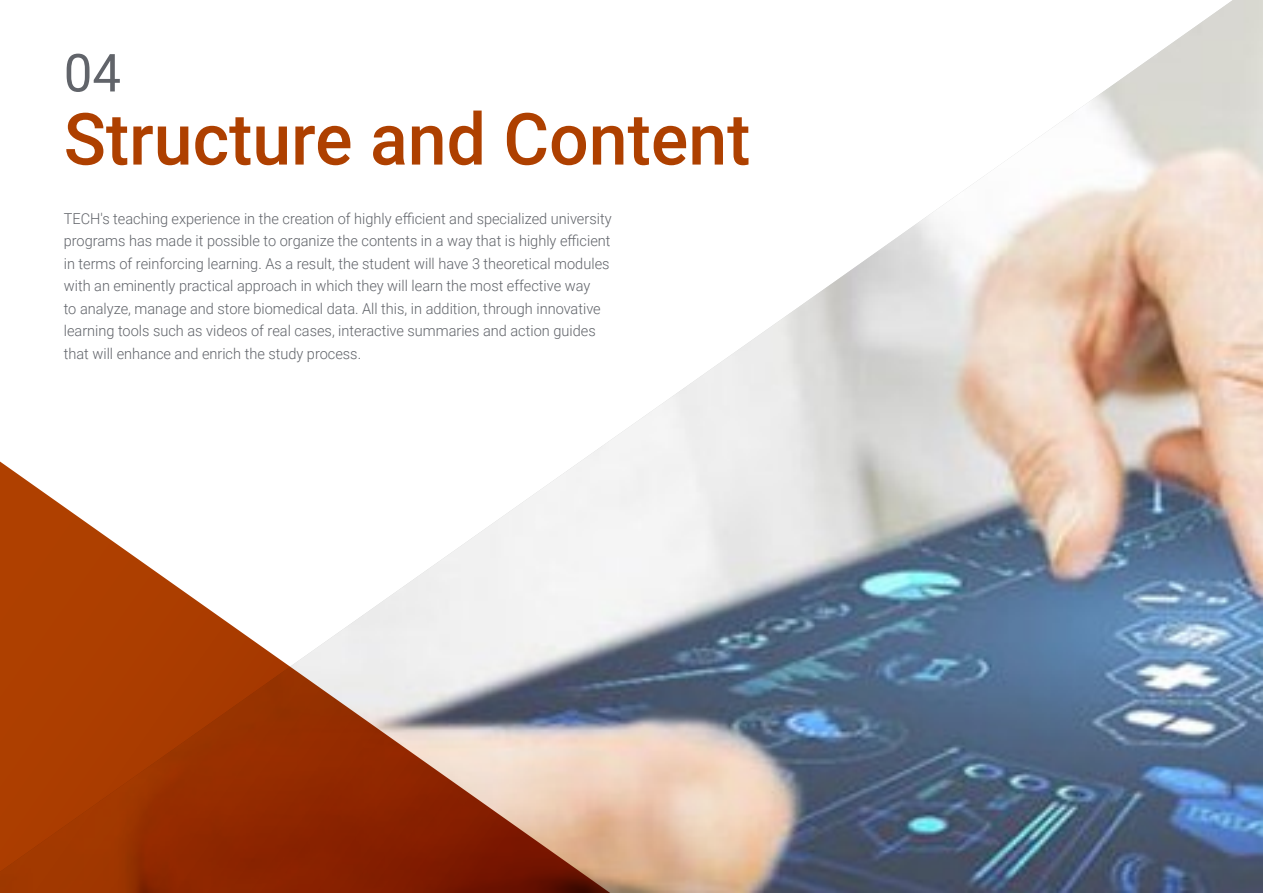
<style>
.page{position:relative;width:1263px;height:893px;background:#fff}
.page>*{position:absolute;margin:0;border:0;box-sizing:border-box;transform-origin:0 0}
.t1{font:500 72px "Roboto";color:#ae4000}
.t2{font:52.5px "Roboto";color:#61646a}
.t3{font:300 15px/22.5px "Roboto";color:#61646a}
</style>
<div class="page">
<img style="left:602px;top:0;width:661px;height:893px">
<svg style="left:0;top:446px;width:640px;height:447px"></svg>
<h2 class="t2" style="left:64px;top:36px;width:59px">04</h2>
<h1 class="t1" style="left:64px;top:89px;width:688px">Structure and Content</h1>
<p class="t3" style="left:64px;top:207px;width:549px">TECH's teaching experience in the creation of highly efficient and specialized university programs has made it possible to organize the contents in a way that is highly efficient in terms of reinforcing learning. As a result, the student will have 3 theoretical modules with an eminently practical approach in which they will learn the most effective way<br>to analyze, manage and store biomedical data. All this, in addition, through innovative learning tools such as videos of real cases, interactive summaries and action guides that will enhance and enrich the study process.</p>
</div>
